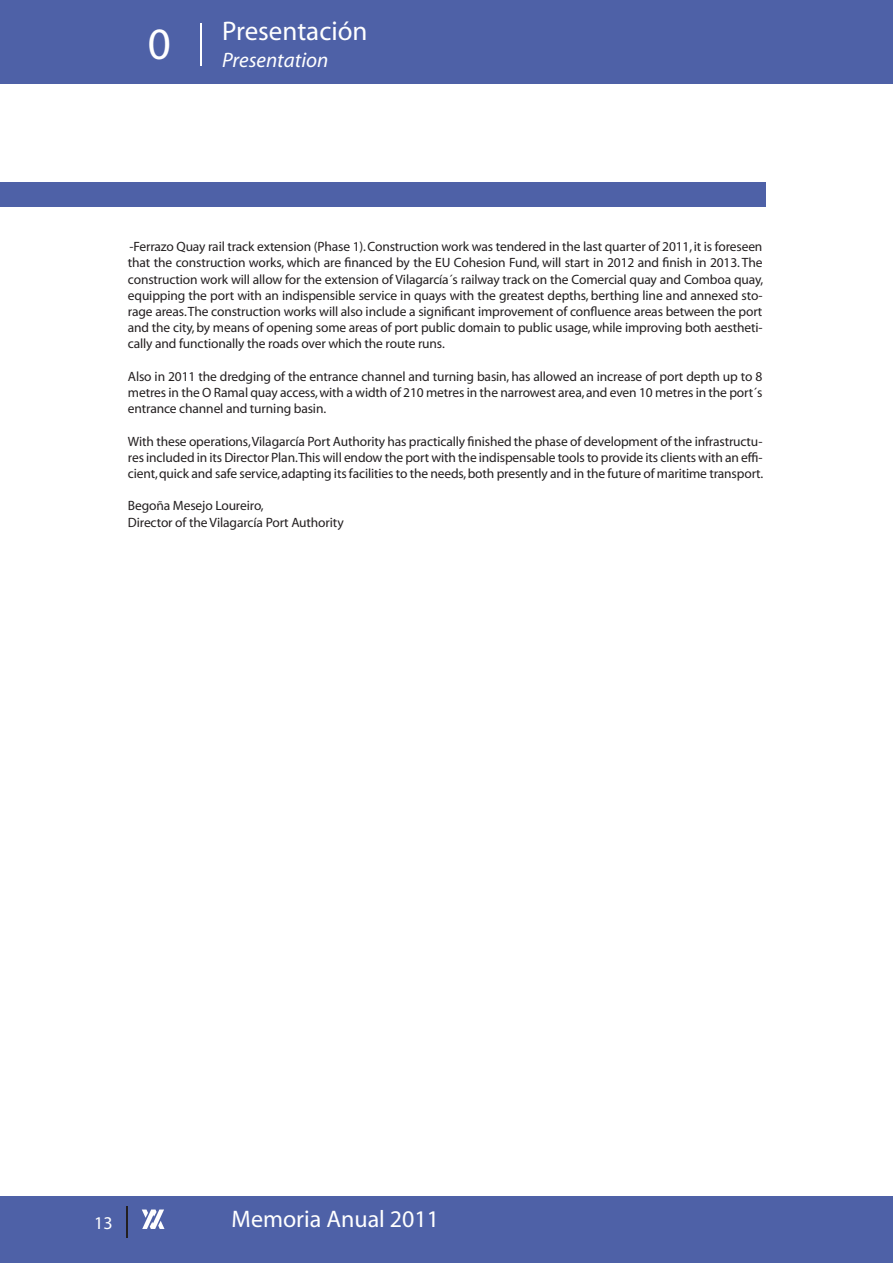
<style>
.page{position:relative;width:893px;height:1263px;background:#fff}
.page>*{position:absolute;margin:0;border:0;box-sizing:border-box;transform-origin:0 0}
.t1{font:27px "Myriad";color:#fff}
.t2{font:24px "Myriad";color:#fff}
.t3{font:italic 21px "Myriad";color:#fff}
.t4{font:18px "Myriad";color:#fff}
.t5{font:13.5px/16.2px "Myriad";letter-spacing:-.01em;color:#231f20;text-align:justify}
</style>
<div class="page">
<div style="left:0;top:1197px;width:893px;height:66px;background:#4e61a7"></div>
<hr style="left:126px;top:1206px;width:2px;height:32px;background:#231f20">
<div style="left:0;top:182px;width:765px;height:24px;background:#4e61a7"></div>
<div style="left:0;top:0;width:893px;height:84px;background:#4e61a7"></div>
<hr style="left:200px;top:23px;width:2px;height:43px;background:#fff">
<svg style="left:142px;top:1209px;width:23px;height:20px"></svg>
<h1 class="t1" style="left:222px;top:18px;width:147px">Presentación</h1>
<h3 class="t3" style="left:148px;top:49px;width:182px"><sup>0</sup> Presentation</h3>
<p class="t5" style="left:128px;top:239px;width:637px">-Ferrazo Quay rail track extension (Phase 1). Construction work was tendered in the last quarter of 2011, it is foreseen that the construction works, which are financed by the EU Cohesion Fund, will start in 2012 and finish in 2013. The construction work will allow for the extension of Vilagarcía´s railway track on the Comercial quay and Comboa quay, equipping the port with an indispensible service in quays with the greatest depths, berthing line and annexed sto&shy;rage areas. The construction works will also include a significant improvement of confluence areas between the port and the city, by means of opening some areas of port public domain to public usage, while improving both aestheti&shy;cally and functionally the roads over which the route runs.</p>
<p class="t5" style="left:128px;top:369px;width:636px">Also in 2011 the dredging of the entrance channel and turning basin, has allowed an increase of port depth up to 8 metres in the O Ramal quay access, with a width of 210 metres in the narrowest area, and even 10 metres in the port´s entrance channel and turning basin.</p>
<p class="t5" style="left:128px;top:433px;width:637px">With these operations, Vilagarcía Port Authority has practically finished the phase of development of the infrastructu&shy;res included in its Director Plan.This will endow the port with the indispensable tools to provide its clients with an effi&shy;cient, quick and safe service, adapting its facilities to the needs, both presently and in the future of maritime transport.</p>
<p class="t5" style="left:128px;top:498px;width:217px">Begoña Mesejo Loureiro,<br>Director of the Vilagarcía Port Authority</p>
<h3 class="t4" style="left:94px;top:1214px;width:20px">13</h3>
<h2 class="t2" style="left:232px;top:1207px;width:209px">Memoria Anual 2011</h2>
</div>
